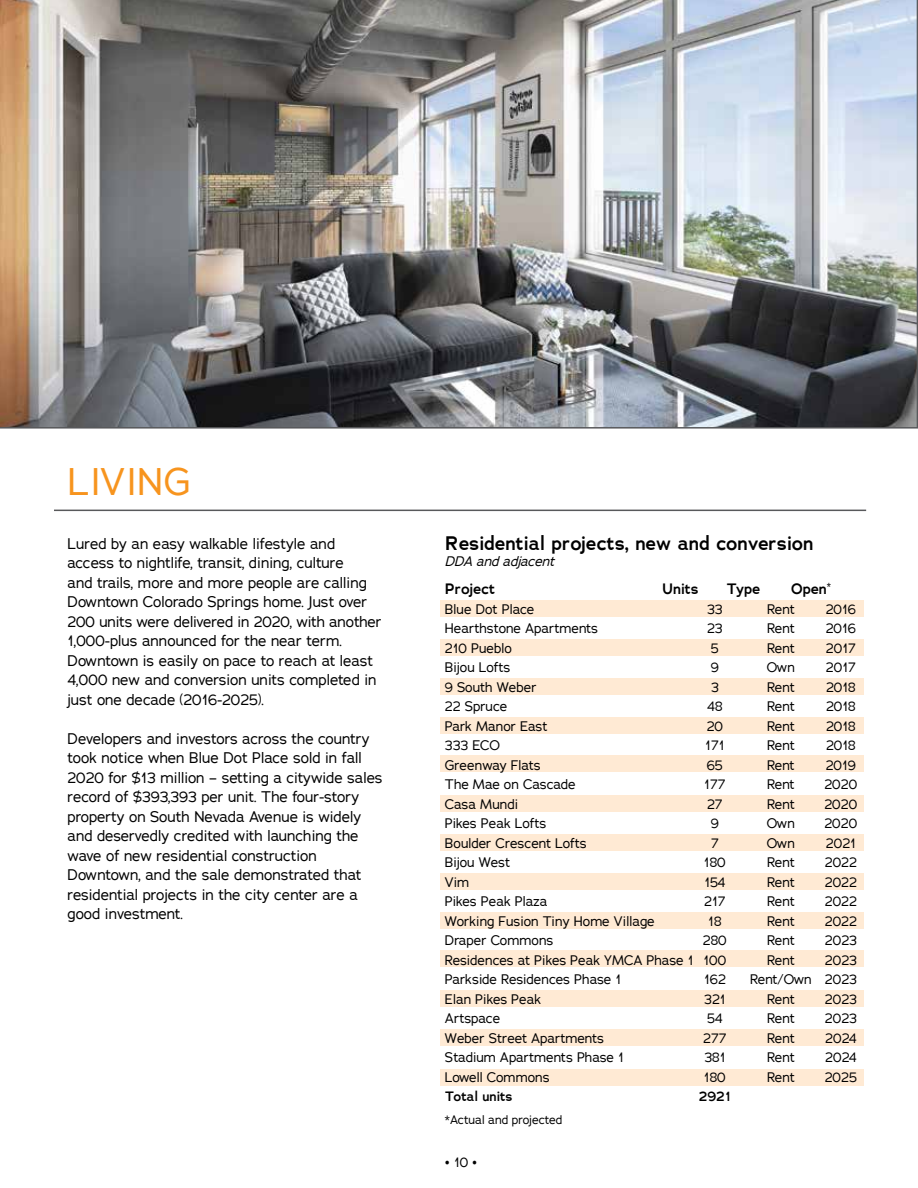
<style>
.page{position:relative;width:918px;height:1188px;background:#fff}
.page>*{position:absolute;margin:0;border:0;box-sizing:border-box;transform-origin:0 0}
.t1{font:37.5px "Adrianna";letter-spacing:.015em;color:#f7941e}
.t2{font:600 19.5px "Adrianna";color:#000}
.t3{font:15px/19.5px "Adrianna";color:#000}
.t4{font:600 15px "Adrianna";color:#000}
.t5{font:13.5px "Adrianna";color:#000}
.t6{font:italic 13.5px "Adrianna";color:#000}
.t7{font:600 13.5px "Adrianna";color:#000}
.t8{font:12px "Adrianna";color:#000}
.s1{font-size:13.5px}
</style>
<div class="page">
<div style="left:441px;top:600px;width:423px;height:17px;background:#ffead4"></div>
<div style="left:441px;top:639px;width:423px;height:16px;background:#ffead4"></div>
<div style="left:441px;top:678px;width:423px;height:16px;background:#ffead4"></div>
<div style="left:441px;top:717px;width:423px;height:16px;background:#ffead4"></div>
<div style="left:441px;top:756px;width:423px;height:16px;background:#ffead4"></div>
<div style="left:441px;top:795px;width:423px;height:17px;background:#ffead4"></div>
<div style="left:441px;top:835px;width:423px;height:16px;background:#ffead4"></div>
<div style="left:441px;top:874px;width:423px;height:16px;background:#ffead4"></div>
<div style="left:441px;top:912px;width:423px;height:16px;background:#ffead4"></div>
<div style="left:441px;top:951px;width:423px;height:16px;background:#ffead4"></div>
<div style="left:441px;top:991px;width:423px;height:16px;background:#ffead4"></div>
<div style="left:441px;top:1030px;width:423px;height:16px;background:#ffead4"></div>
<div style="left:441px;top:1069px;width:423px;height:16px;background:#ffead4"></div>
<hr style="left:54px;top:510px;width:812px;height:1px;background:#58595b">
<img style="left:0;top:0;width:918px;height:429px">
<h1 class="t1" style="left:68px;top:458px;width:125px">LIVING</h1>
<p class="t3" style="left:68px;top:533px;width:316px">Lured by an easy walkable lifestyle and access to nightlife, transit, dining, culture<br>and trails, more and more people are calling Downtown Colorado Springs home. Just over 200 units were delivered in 2020, with another 1,000-plus announced for the near term.<br>Downtown is easily on pace to reach at least 4,000 new and conversion units completed in just one decade (2016-2025).</p>
<p class="t3" style="left:68px;top:728px;width:317px">Developers and investors across the country took notice when Blue Dot Place sold in fall 2020 for $13 million – setting a citywide sales record of $393,393 per unit. The four-story property on South Nevada Avenue is widely and deservedly credited with launching the wave of new residential construction Downtown, and the sale demonstrated that residential projects in the city center are a good investment.</p>
<h2 class="t2" style="left:445px;top:530px;width:370px">Residential projects, new and conversion</h2>
<p class="t6" style="left:445px;top:552px;width:111px">DDA and adjacent</p>
<p class="t4" style="left:445px;top:580px;width:52px">Project</p>
<p class="t4" style="left:662px;top:580px;width:38px">Units</p>
<p class="t4" style="left:727px;top:580px;width:35px">Type</p>
<p class="t4" style="left:791px;top:580px;width:42px">Open<sup>*</sup></p>
<p class="t5" style="left:445px;top:600px;width:91px">Blue Dot Place</p>
<p class="t5" style="left:707px;top:600px;width:17px">33</p>
<p class="t5" style="left:767px;top:600px;width:29px">Rent</p>
<p class="t5" style="left:826px;top:600px;width:32px">2016</p>
<p class="t5" style="left:445px;top:620px;width:155px">Hearthstone Apartments</p>
<p class="t5" style="left:707px;top:620px;width:17px">23</p>
<p class="t5" style="left:767px;top:620px;width:29px">Rent</p>
<p class="t5" style="left:826px;top:620px;width:32px">2016</p>
<p class="t5" style="left:445px;top:639px;width:69px">210 Pueblo</p>
<p class="t5" style="left:711px;top:639px;width:10px">5</p>
<p class="t5" style="left:767px;top:639px;width:29px">Rent</p>
<p class="t5" style="left:826px;top:639px;width:31px">2017</p>
<p class="t5" style="left:445px;top:659px;width:67px">Bijou Lofts</p>
<p class="t5" style="left:711px;top:659px;width:10px">9</p>
<p class="t5" style="left:767px;top:659px;width:30px">Own</p>
<p class="t5" style="left:826px;top:659px;width:31px">2017</p>
<p class="t5" style="left:445px;top:678px;width:93px">9 South Weber</p>
<p class="t5" style="left:711px;top:678px;width:9px">3</p>
<p class="t5" style="left:767px;top:678px;width:29px">Rent</p>
<p class="t5" style="left:826px;top:678px;width:31px">2018</p>
<p class="t5" style="left:445px;top:698px;width:64px">22 Spruce</p>
<p class="t5" style="left:707px;top:698px;width:17px">48</p>
<p class="t5" style="left:767px;top:698px;width:29px">Rent</p>
<p class="t5" style="left:826px;top:698px;width:31px">2018</p>
<p class="t5" style="left:445px;top:717px;width:104px">Park Manor East</p>
<p class="t5" style="left:707px;top:717px;width:18px">20</p>
<p class="t5" style="left:767px;top:717px;width:29px">Rent</p>
<p class="t5" style="left:826px;top:717px;width:31px">2018</p>
<p class="t5" style="left:445px;top:737px;width:57px">333 ECO</p>
<p class="t5" style="left:705px;top:737px;width:21px">171</p>
<p class="t5" style="left:767px;top:737px;width:29px">Rent</p>
<p class="t5" style="left:826px;top:737px;width:31px">2018</p>
<p class="t5" style="left:445px;top:756px;width:97px">Greenway Flats</p>
<p class="t5" style="left:707px;top:756px;width:18px">65</p>
<p class="t5" style="left:767px;top:756px;width:29px">Rent</p>
<p class="t5" style="left:826px;top:756px;width:32px">2019</p>
<p class="t5" style="left:445px;top:776px;width:132px">The Mae on Cascade</p>
<p class="t5" style="left:704px;top:776px;width:23px">177</p>
<p class="t5" style="left:767px;top:776px;width:29px">Rent</p>
<p class="t5" style="left:824px;top:776px;width:34px">2020</p>
<p class="t5" style="left:445px;top:795px;width:75px">Casa Mundi</p>
<p class="t5" style="left:707px;top:795px;width:17px">27</p>
<p class="t5" style="left:767px;top:795px;width:29px">Rent</p>
<p class="t5" style="left:824px;top:795px;width:34px">2020</p>
<p class="t5" style="left:445px;top:815px;width:103px">Pikes Peak Lofts</p>
<p class="t5" style="left:711px;top:815px;width:10px">9</p>
<p class="t5" style="left:767px;top:815px;width:30px">Own</p>
<p class="t5" style="left:824px;top:815px;width:34px">2020</p>
<p class="t5" style="left:445px;top:834px;width:143px">Boulder Crescent Lofts</p>
<p class="t5" style="left:711px;top:834px;width:9px">7</p>
<p class="t5" style="left:767px;top:834px;width:30px">Own</p>
<p class="t5" style="left:826px;top:834px;width:32px">2021</p>
<p class="t5" style="left:445px;top:854px;width:67px">Bijou West</p>
<p class="t5" style="left:704px;top:854px;width:23px">180</p>
<p class="t5" style="left:767px;top:854px;width:29px">Rent</p>
<p class="t5" style="left:825px;top:854px;width:34px">2022</p>
<p class="t5" style="left:445px;top:873px;width:26px">Vim</p>
<p class="t5" style="left:704px;top:873px;width:23px">154</p>
<p class="t5" style="left:767px;top:873px;width:29px">Rent</p>
<p class="t5" style="left:825px;top:873px;width:34px">2022</p>
<p class="t5" style="left:445px;top:893px;width:104px">Pikes Peak Plaza</p>
<p class="t5" style="left:704px;top:893px;width:23px">217</p>
<p class="t5" style="left:767px;top:893px;width:29px">Rent</p>
<p class="t5" style="left:825px;top:893px;width:34px">2022</p>
<p class="t5" style="left:445px;top:912px;width:211px">Working Fusion Tiny Home Village</p>
<p class="t5" style="left:708px;top:912px;width:15px">18</p>
<p class="t5" style="left:767px;top:912px;width:29px">Rent</p>
<p class="t5" style="left:825px;top:912px;width:34px">2022</p>
<p class="t5" style="left:445px;top:932px;width:110px">Draper Commons</p>
<p class="t5" style="left:703px;top:932px;width:26px">280</p>
<p class="t5" style="left:767px;top:932px;width:29px">Rent</p>
<p class="t5" style="left:825px;top:932px;width:34px">2023</p>
<p class="t5" style="left:445px;top:951px;width:283px">Residences at Pikes Peak YMCA Phase 1 100</p>
<p class="t5" style="left:767px;top:951px;width:29px">Rent</p>
<p class="t5" style="left:825px;top:951px;width:34px">2023</p>
<p class="t5" style="left:445px;top:971px;width:178px">Parkside Residences Phase 1</p>
<p class="t5" style="left:704px;top:971px;width:23px">162</p>
<p class="t5" style="left:750px;top:971px;width:108px">Rent/Own 2023</p>
<p class="t5" style="left:445px;top:990px;width:98px">Elan Pikes Peak</p>
<p class="t5" style="left:704px;top:990px;width:23px">321</p>
<p class="t5" style="left:767px;top:990px;width:29px">Rent</p>
<p class="t5" style="left:825px;top:990px;width:34px">2023</p>
<p class="t5" style="left:445px;top:1010px;width:57px">Artspace</p>
<p class="t5" style="left:707px;top:1010px;width:17px">54</p>
<p class="t5" style="left:767px;top:1010px;width:29px">Rent</p>
<p class="t5" style="left:825px;top:1010px;width:34px">2023</p>
<p class="t5" style="left:445px;top:1029px;width:161px">Weber Street Apartments</p>
<p class="t5" style="left:703px;top:1029px;width:25px">277</p>
<p class="t5" style="left:767px;top:1029px;width:29px">Rent</p>
<p class="t5" style="left:825px;top:1029px;width:33px">2024</p>
<p class="t5" style="left:445px;top:1049px;width:180px">Stadium Apartments Phase 1</p>
<p class="t5" style="left:704px;top:1049px;width:23px">381</p>
<p class="t5" style="left:767px;top:1049px;width:29px">Rent</p>
<p class="t5" style="left:825px;top:1049px;width:33px">2024</p>
<p class="t5" style="left:445px;top:1068px;width:106px">Lowell Commons</p>
<p class="t5" style="left:704px;top:1068px;width:23px">180</p>
<p class="t5" style="left:767px;top:1068px;width:29px">Rent</p>
<p class="t5" style="left:825px;top:1068px;width:34px">2025</p>
<p class="t7" style="left:445px;top:1088px;width:69px">Total units</p>
<p class="t7" style="left:699px;top:1088px;width:34px">2921</p>
<p class="t8" style="left:445px;top:1112px;width:119px">*Actual and projected</p>
<p class="t3" style="left:445px;top:1151px;width:33px">• <span class="s1">10</span> •</p>
</div>
